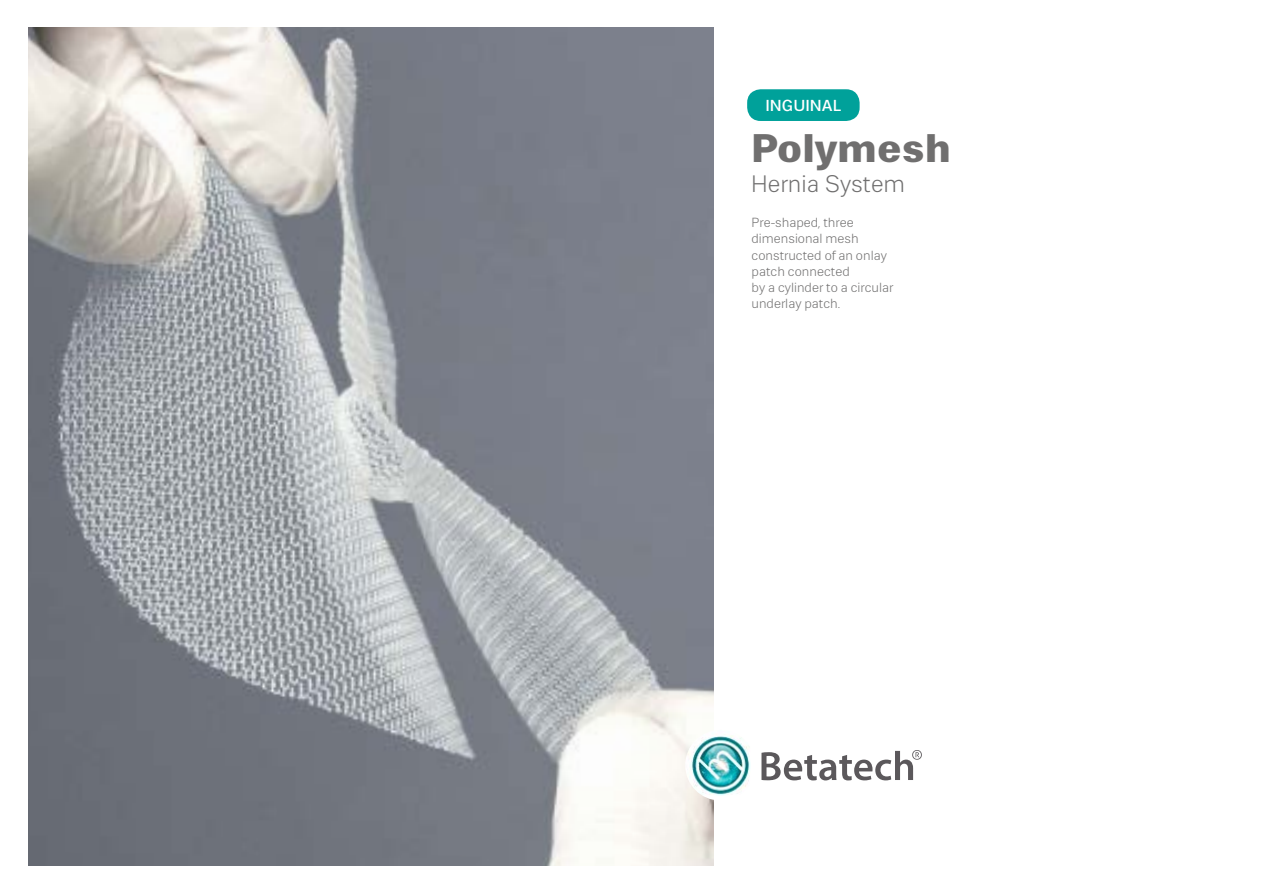
<style>
.page{position:relative;width:1263px;height:893px;background:#fff}
.page>*{position:absolute;margin:0;border:0;box-sizing:border-box;transform-origin:0 0}
.t1{font:40.65px "Caravel Regular 3";color:#706f6f}
.t2{font:24.45px "Caravel Regular 4";color:#706f6f}
.t3{font:500 16.35px "Caravel";color:#fff}
.t4{font:13.5px/16.4px "Caravel Regular 4";color:#706f6f}
</style>
<div class="page">
<img style="left:28px;top:28px;width:685px;height:837px">
<div style="left:747px;top:89px;width:113px;height:32px;background:#00a19a;border-radius:14px"></div>
<svg style="left:761px;top:750px;width:161px;height:30px"></svg>
<img style="left:685px;top:730px;width:71px;height:71px;border-radius:35px">
<p class="t3" style="left:765px;top:97px;width:78px">INGUINAL</p>
<h1 class="t1" style="left:751px;top:124px;width:202px">Polymesh</h1>
<h2 class="t2" style="left:751px;top:170px;width:156px">Hernia System</h2>
<p class="t4" style="left:751px;top:214px;width:143px">Pre-shaped, three dimensional mesh constructed of an onlay patch connected<br>by a cylinder to a circular underlay patch.</p>
</div>
